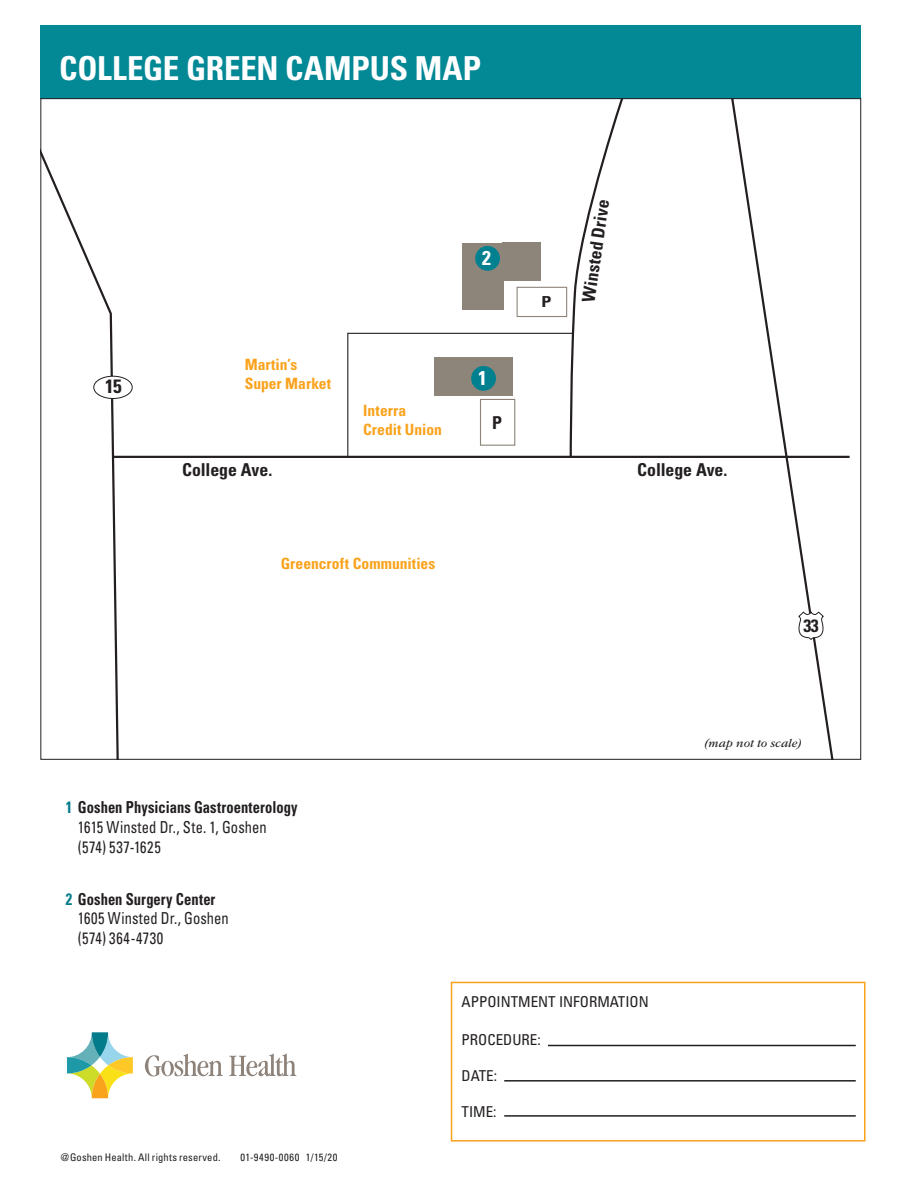
<style>
.page{position:relative;width:918px;height:1188px;background:#fff}
.page>*{position:absolute;margin:0;border:0;box-sizing:border-box;transform-origin:0 0}
.t1{font:700 condensed 33px "Univers";letter-spacing:-.005em;color:#fff}
.t2{font:700 condensed 19.95px "Univers LT Std";color:#fff}
.t3{font:700 condensed 19.35px "Univers";color:#231f20}
.t4{font:700 condensed 17.85px "Univers";letter-spacing:-.005em;color:#231f20}
.t5{font:700 condensed 17.7px "Univers";color:#231f20}
.black_body{font:condensed 16.5px/19.8px "Univers LT Std";letter-spacing:.01em;color:#231f20;scale:.88 1}
.t6{font:700 condensed 15.6px/18.6px "Univers";letter-spacing:.005em;color:#faa21b}
.t7{font:700 condensed 15.15px "Univers";color:#231f20;scale:1.17 1}
.t8{font:condensed 15px "Univers";color:#231f20}
.t9{font:italic 12px "ITC Garamond Std";letter-spacing:.01em;color:#231f20}
.t10{font:condensed 10.5px "Univers";letter-spacing:.02em;color:#231f20}
.t11{font:condensed 10.5px "Univers";letter-spacing:.055em;color:#231f20}
.s1{font-weight:700;color:#047b8b}
.s2{font-weight:700}
</style>
<div class="page">
<svg style="left:67px;top:1032px;width:66px;height:67px"></svg>
<svg style="left:145px;top:1054px;width:78px;height:22px"></svg>
<svg style="left:229px;top:1054px;width:67px;height:22px"></svg>
<div style="left:40px;top:25px;width:821px;height:73px;background:#038895"></div>
<svg style="left:42px;top:152px;width:80px;height:606px"></svg>
<hr style="left:113px;top:456px;width:737px;height:2px;background:#231f20">
<svg style="left:727px;top:100px;width:123px;height:658px"></svg>
<div style="left:94px;top:376px;width:38px;height:23px;background:#fff;border-radius:50%"></div>
<div style="left:93px;top:376px;width:40px;height:23px;border:1px solid #231f20;border-radius:50%"></div>
<svg style="left:794px;top:611px;width:34px;height:29px"></svg>
<svg style="left:347px;top:100px;width:283px;height:356px"></svg>
<div style="left:451px;top:982px;width:415px;height:160px;border:2px solid #f9a21c"></div>
<hr style="left:548px;top:1045px;width:308px;height:1px;background:#231f20">
<hr style="left:504px;top:1080px;width:352px;height:2px;background:#231f20">
<hr style="left:504px;top:1115px;width:352px;height:2px;background:#231f20">
<p class="t1" style="left:59px;top:48px;width:424px">COLLEGE GREEN CAMPUS MAP</p>
<p class="t3" style="left:105px;top:375px;width:18px">15</p>
<p class="t6" style="left:245px;top:355px;width:88px">Martin’s<br>Super Market</p>
<p class="t4" style="left:182px;top:459px;width:92px">College Ave.</p>
<p class="t6" style="left:363px;top:401px;width:80px">Interra<br>Credit Union</p>
<p class="t6" style="left:281px;top:554px;width:156px">Greencroft Communities</p>
<p class="t2" style="left:482px;top:245px;width:10px">2</p>
<p class="t2" style="left:478px;top:365px;width:10px">1</p>
<p class="t4" style="left:492px;top:412px;width:11px">P</p>
<p class="t7" style="left:541px;top:292px;width:10px">P</p>
<p class="t4" style="left:578px;top:300px;width:105px;rotate:-82deg">Winsted Drive</p>
<p class="t4" style="left:637px;top:459px;width:92px">College Ave.</p>
<p class="t5" style="left:803px;top:614px;width:17px">33</p>
<p class="black_body" style="left:78px;top:797px;width:251px;text-indent:-12px"><span class="s1">1</span> <span class="s2">Goshen Physicians Gastroenterology<br></span>1615 Winsted Dr., Ste. 1, Goshen (574) 537-1625</p>
<p class="black_body" style="left:78px;top:889px;width:173px;text-indent:-12px"><span class="s1">2</span> <span class="s2">Goshen Surgery Center<br></span>1605 Winsted Dr., Goshen (574) 364-4730</p>
<p class="t9" style="left:704px;top:737px;width:99px">(map not to scale)</p>
<p class="t10" style="left:61px;top:1150px;width:161px">@Goshen Health. All rights reserved.</p>
<p class="t11" style="left:240px;top:1150px;width:99px">01-9490-0060 1/15/20</p>
<p class="t8" style="left:462px;top:992px;width:189px">APPOINTMENT INFORMATION</p>
<p class="t8" style="left:462px;top:1030px;width:81px">PROCEDURE:</p>
<p class="t8" style="left:462px;top:1066px;width:37px">DATE:</p>
<p class="t8" style="left:462px;top:1102px;width:36px">TIME:</p>
</div>
